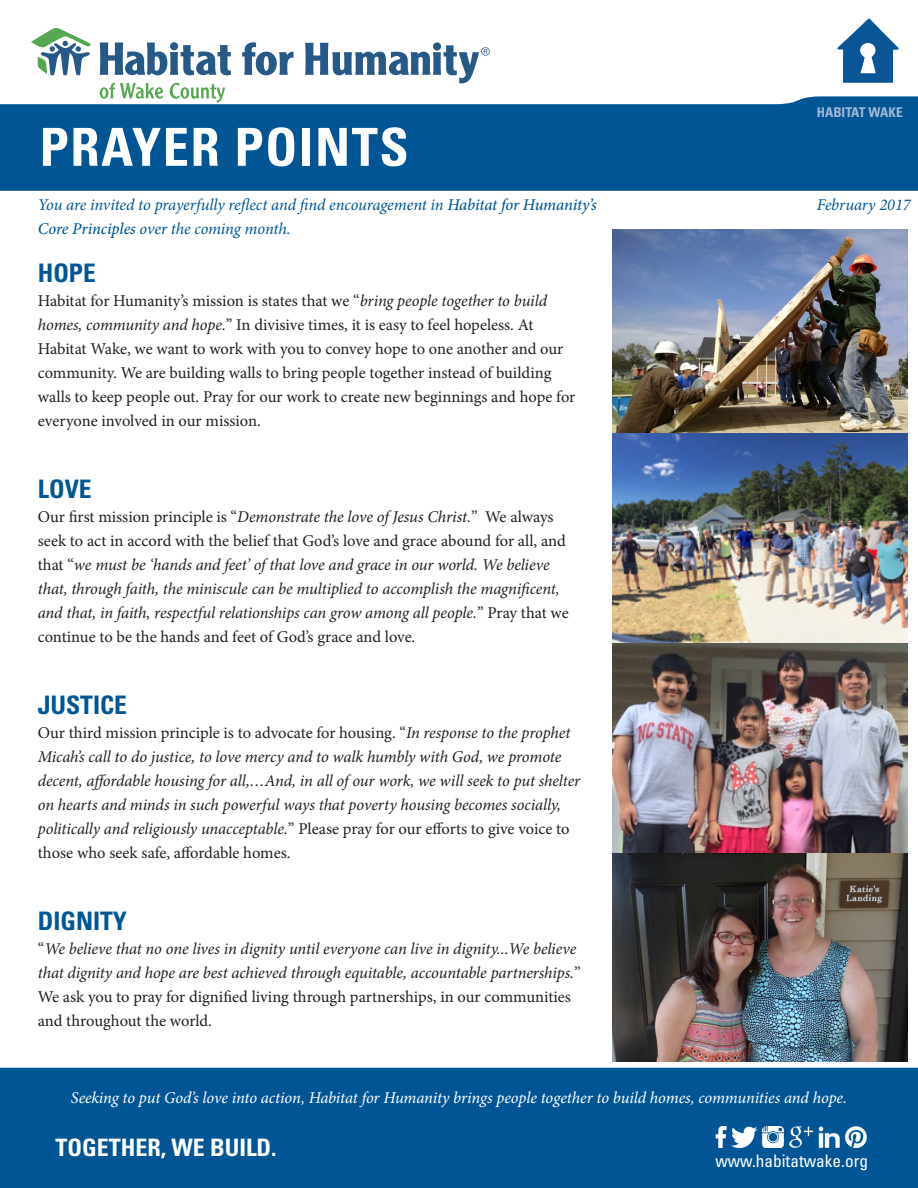
<style>
.page{position:relative;width:918px;height:1188px;background:#fff}
.page>*{position:absolute;margin:0;border:0;box-sizing:border-box;transform-origin:0 0}
.t1{font:700 condensed 52.5px "Univers LT Std";letter-spacing:.03em;color:#fff}
.t2{font:700 condensed 25.5px "Univers LT Std";color:#005595}
.t3{font:700 condensed 24px "Univers LT Std";color:#fff}
.t4{font:condensed 17.25px "Univers LT Std";color:#fff}
.t5{font:italic 16.5px/24px "Minion Pro";letter-spacing:-.01em;color:#231f20}
.t6{font:16.5px/24px "Minion Pro";letter-spacing:-.005em;color:#231f20}
.t7{font:italic 16.5px/24px "Minion Pro";letter-spacing:-.01em;color:#005595}
.t8{font:italic 16.5px "Minion Pro";letter-spacing:-.01em;color:#fff}
.t9{font:700 condensed 13.5px "Univers LT Std";color:#a4b7d7}
.s1{font-weight:500}
.s2{font-style:italic}
.s3{font-style:normal}
</style>
<div class="page">
<svg style="left:0;top:96px;width:918px;height:95px;background:#11609c"></svg>
<svg style="left:31px;top:28px;width:60px;height:47px"></svg>
<svg style="left:100px;top:42px;width:131px;height:33px"></svg>
<svg style="left:242px;top:42px;width:52px;height:33px"></svg>
<svg style="left:305px;top:42px;width:185px;height:41px"></svg>
<svg style="left:100px;top:83px;width:125px;height:19px"></svg>
<svg style="left:0;top:1061px;width:918px;height:7px"></svg>
<div style="left:0;top:1068px;width:918px;height:120px;background:#005595"></div>
<div style="left:71px;top:1091px;width:776px;height:12px;background:#005595"></div>
<div style="left:55px;top:1138px;width:222px;height:18px;background:#005595"></div>
<div style="left:709px;top:1155px;width:159px;height:13px;background:#005595"></div>
<img style="left:714px;top:1126px;width:164px;height:22px">
<svg style="left:838px;top:19px;width:61px;height:64px"></svg>
<img style="left:612px;top:230px;width:295px;height:831px">
<p class="t1" style="left:40px;top:115px;width:371px">PRAYER POINTS</p>
<p class="t7" style="left:38px;top:192px;width:561px">You are invited to prayerfully reflect and find encouragement in <span class="s1">Habitat for Humanity’s<br>Core Principles</span> over the coming month.</p>
<p class="t2" style="left:38px;top:257px;width:60px">HOPE</p>
<p class="t6" style="left:38px;top:289px;width:539px">Habitat for Humanity’s mission is states that we “<span class="s2">bring people together to build homes, community and hope.</span>” In divisive times, it is easy to feel hopeless. At Habitat Wake, we want to work with you to convey hope to one another and our community. We are building walls to bring people together instead of building walls to keep people out. Pray for our work to create new beginnings and hope for everyone involved in our mission.</p>
<p class="t2" style="left:38px;top:473px;width:55px">LOVE</p>
<p class="t5" style="left:38px;top:504px;width:532px"><span class="s3">Our first mission principle is “</span>Demonstrate the love of Jesus Christ.<span class="s3">” We always seek to act in accord with the belief that God’s love and grace abound for all, and that “</span>we must be ‘hands and feet’ of that love and grace in our world. We believe that, through faith, the miniscule can be multiplied to accomplish the magnificent, and that, in faith, respectful relationships can grow among all people.<span class="s3">” Pray that we continue to be the hands and feet of God’s grace and love.</span></p>
<p class="t2" style="left:38px;top:689px;width:91px">JUSTICE</p>
<p class="t5" style="left:38px;top:720px;width:544px"><span class="s3">Our third mission principle is to advocate for housing. “</span>In response to the prophet Micah’s call to do justice, to love mercy and to walk humbly with God, we promote decent, affordable housing for all,…And, in all of our work, we will seek to put shelter on hearts and minds in such powerful ways that poverty housing becomes socially, politically and religiously unacceptable.<span class="s3">” Please pray for our efforts to give voice to those who seek safe, affordable homes.</span></p>
<p class="t2" style="left:38px;top:905px;width:91px">DIGNITY</p>
<p class="t5" style="left:38px;top:936px;width:544px"><span class="s3">“</span>We believe that no one lives in dignity until everyone can live in dignity...We believe that dignity and hope are best achieved through equitable, accountable partnerships.<span class="s3">” We ask you to pray for dignified living through partnerships, in our communities and throughout the world.</span></p>
<p class="t9" style="left:817px;top:104px;width:87px">HABITAT WAKE</p>
<p class="t7" style="left:817px;top:192px;width:95px">February 2017</p>
<p class="t8" style="left:71px;top:1086px;width:778px">Seeking to put God’s love into action, Habitat for Humanity brings people together to build homes, communities and hope.</p>
<p class="t3" style="left:55px;top:1132px;width:223px">TOGETHER, WE BUILD.</p>
<p class="t4" style="left:715px;top:1150px;width:154px">www.habitatwake.org</p>
</div>
